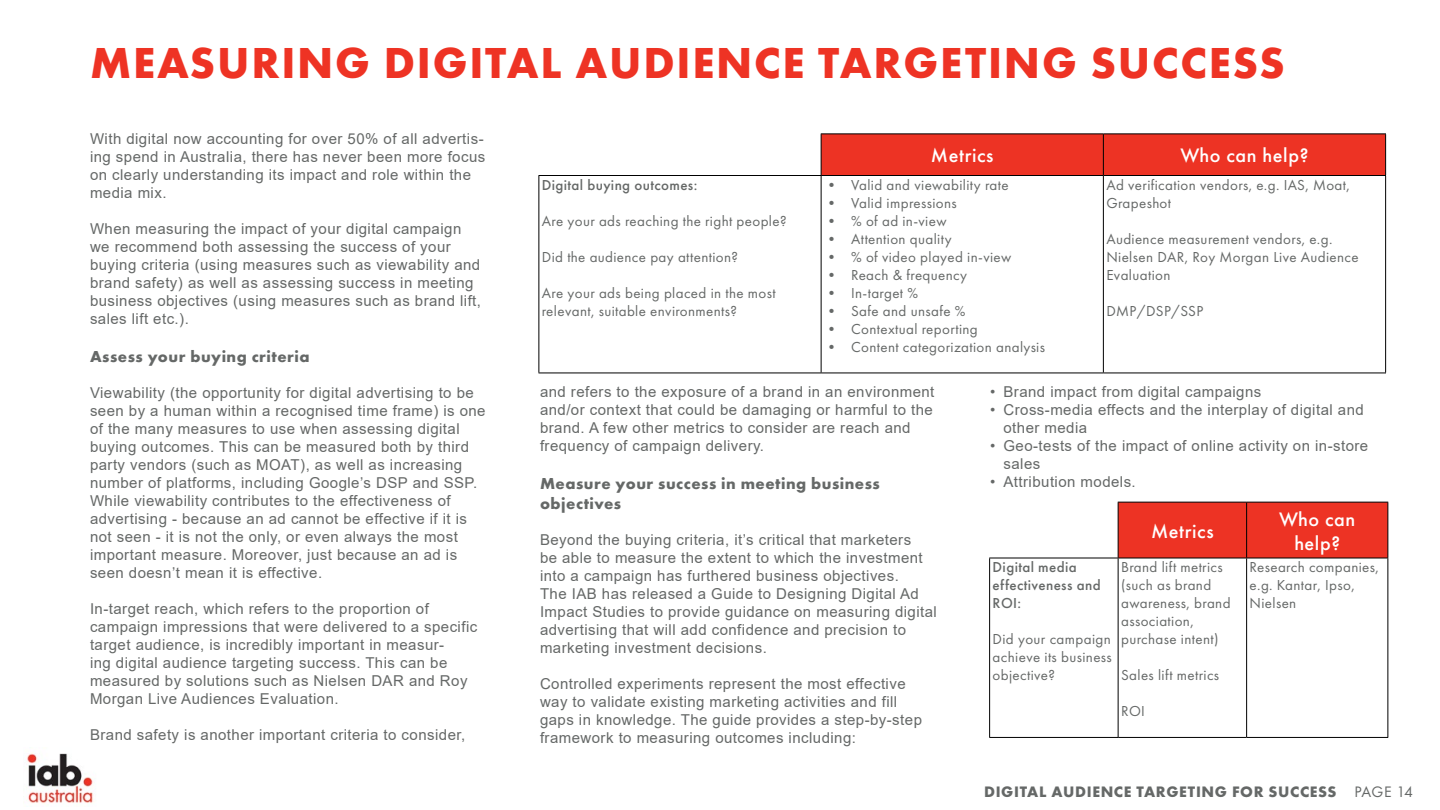
<style>
.page{position:relative;width:1440px;height:810px;background:#fff}
.page>*{position:absolute;margin:0;border:0;box-sizing:border-box;transform-origin:0 0}
.HEAD__red{font:700 45px "Futura PT";letter-spacing:.04em;color:#ee3324}
.Graph_Head_1{font:500 20.25px "Futura PT";letter-spacing:.03em;color:#fff}
.SubHead{font:700 16.5px/19.8px "Futura PT";letter-spacing:.03em;color:#656867}
.t1{font:700 15.75px "Futura PT";letter-spacing:.04em;color:#656867}
.Grey_body_Main{font:15px/18px "Arial";letter-spacing:.03em;color:#656867}
.Graph_body_20{font:15px/18px "Futura PT";letter-spacing:.025em;color:#656867}
.Graph_body_20-2{font:500 15px/18px "Futura PT";letter-spacing:.025em;color:#656867}
.s1{font-weight:400}
</style>
<div class="page">
<div style="left:822px;top:135px;width:563px;height:40px;background:#ed3324"></div>
<hr style="left:821px;top:134px;width:282px;height:1px;background:#000">
<hr style="left:821px;top:134px;width:1px;height:41px;background:#000">
<hr style="left:1103px;top:134px;width:283px;height:1px;background:#000">
<hr style="left:1103px;top:134px;width:1px;height:41px;background:#000">
<hr style="left:1385px;top:134px;width:1px;height:41px;background:#000">
<hr style="left:538px;top:175px;width:283px;height:1px;background:#000">
<hr style="left:538px;top:176px;width:1px;height:197px;background:#000">
<hr style="left:821px;top:175px;width:282px;height:1px;background:#000">
<hr style="left:821px;top:176px;width:1px;height:197px;background:#000">
<hr style="left:1103px;top:175px;width:283px;height:1px;background:#000">
<hr style="left:1103px;top:176px;width:1px;height:197px;background:#000">
<hr style="left:1385px;top:176px;width:1px;height:197px;background:#000">
<hr style="left:538px;top:373px;width:283px;height:1px;background:#000">
<hr style="left:821px;top:373px;width:282px;height:1px;background:#000">
<hr style="left:1103px;top:373px;width:283px;height:1px;background:#000">
<div style="left:1119px;top:503px;width:269px;height:55px;background:#ed3324"></div>
<hr style="left:1118px;top:502px;width:129px;height:1px;background:#000">
<hr style="left:1118px;top:502px;width:1px;height:56px;background:#000">
<hr style="left:1247px;top:502px;width:141px;height:1px;background:#000">
<hr style="left:1246px;top:502px;width:1px;height:56px;background:#000">
<hr style="left:1388px;top:502px;width:1px;height:56px;background:#000">
<hr style="left:989px;top:558px;width:129px;height:1px;background:#000">
<hr style="left:989px;top:558px;width:1px;height:179px;background:#000">
<hr style="left:1118px;top:558px;width:129px;height:1px;background:#000">
<hr style="left:1118px;top:558px;width:1px;height:179px;background:#000">
<hr style="left:1247px;top:558px;width:141px;height:1px;background:#000">
<hr style="left:1246px;top:558px;width:1px;height:179px;background:#000">
<hr style="left:1388px;top:558px;width:1px;height:179px;background:#000">
<hr style="left:989px;top:737px;width:129px;height:1px;background:#000">
<hr style="left:1118px;top:737px;width:129px;height:1px;background:#000">
<hr style="left:1247px;top:737px;width:141px;height:1px;background:#000">
<img style="left:27px;top:753px;width:67px;height:51px">
<p class="HEAD__red" style="left:90px;top:34px;width:1196px">MEASURING DIGITAL AUDIENCE TARGETING SUCCESS</p>
<p class="Grey_body_Main" style="left:90px;top:130px;width:397px">With digital now accounting for over 50% of all advertis&shy;ing spend in Australia, there has never been more focus on clearly understanding its impact and role within the media mix.</p>
<p class="Grey_body_Main" style="left:90px;top:220px;width:393px">When measuring the impact of your digital campaign we recommend both assessing the success of your buying criteria (using measures such as viewability and brand safety) as well as assessing success in meeting business objectives (using measures such as brand lift, sales lift etc.).</p>
<p class="SubHead" style="left:90px;top:346px;width:221px">Assess your buying criteria</p>
<p class="Grey_body_Main" style="left:90px;top:384px;width:397px">Viewability (the opportunity for digital advertising to be seen by a human within a recognised time frame) is one of the many measures to use when assessing digital buying outcomes. This can be measured both by third party vendors (such as MOAT), as well as increasing number of platforms, including Google’s DSP and SSP.<br>While viewability contributes to the effectiveness of advertising - because an ad cannot be effective if it is not seen - it is not the only, or even always the most important measure. Moreover, just because an ad is seen doesn’t mean it is effective.</p>
<p class="Grey_body_Main" style="left:90px;top:600px;width:389px">In-target reach, which refers to the proportion of campaign impressions that were delivered to a specific target audience, is incredibly important in measur-<br>ing digital audience targeting success. This can be measured by solutions such as Nielsen DAR and Roy Morgan Live Audiences Evaluation.</p>
<p class="Grey_body_Main" style="left:90px;top:726px;width:377px">Brand safety is another important criteria to consider,</p>
<p class="Graph_body_20-2" style="left:542px;top:176px;width:157px">Digital buying outcomes:</p>
<p class="Graph_body_20" style="left:542px;top:212px;width:246px">Are your ads reaching the right people?</p>
<p class="Graph_body_20" style="left:542px;top:248px;width:198px">Did the audience pay attention?</p>
<p class="Graph_body_20" style="left:542px;top:284px;width:235px">Are your ads being placed in the most relevant, suitable environments?</p>
<p class="Graph_Head_1" style="left:931px;top:143px;width:64px">Metrics</p>
<p class="Graph_Head_1" style="left:1181px;top:143px;width:129px">Who can help?</p>
<p class="Graph_body_20" style="left:824px;top:176px;width:186px">• Valid and viewability rate</p>
<p class="Graph_body_20" style="left:824px;top:194px;width:134px">• Valid impressions</p>
<p class="Graph_body_20" style="left:824px;top:212px;width:124px">• % of ad in-view</p>
<p class="Graph_body_20" style="left:824px;top:230px;width:129px">• Attention quality</p>
<p class="Graph_body_20" style="left:824px;top:248px;width:189px">• % of video played in-view</p>
<p class="Graph_body_20" style="left:824px;top:266px;width:144px">• Reach &amp; frequency</p>
<p class="Graph_body_20" style="left:824px;top:284px;width:95px">• In-target %</p>
<p class="Graph_body_20" style="left:824px;top:302px;width:143px">• Safe and unsafe %</p>
<p class="Graph_body_20" style="left:824px;top:320px;width:155px">• Contextual reporting</p>
<p class="Graph_body_20" style="left:824px;top:338px;width:222px">• Content categorization analysis</p>
<p class="Graph_body_20" style="left:1106px;top:176px;width:245px">Ad verification vendors, e.g. IAS, Moat,<br>Grapeshot</p>
<p class="Graph_body_20" style="left:1106px;top:230px;width:254px">Audience measurement vendors, e.g.<br>Nielsen DAR, Roy Morgan Live Audience<br>Evaluation</p>
<p class="Graph_body_20" style="left:1106px;top:302px;width:98px">DMP/DSP/SSP</p>
<p class="Grey_body_Main" style="left:540px;top:383px;width:396px">and refers to the exposure of a brand in an environment and/or context that could be damaging or harmful to the brand. A few other metrics to consider are reach and frequency of campaign delivery.</p>
<p class="SubHead" style="left:540px;top:473px;width:341px">Measure your success in meeting business objectives</p>
<p class="Grey_body_Main" style="left:540px;top:530px;width:398px">Beyond the buying criteria, it’s critical that marketers<br>be able to measure the extent to which the investment into a campaign has furthered business objectives.<br>The IAB has released a Guide to Designing Digital Ad Impact Studies to provide guidance on measuring digital advertising that will add confidence and precision to marketing investment decisions.</p>
<p class="Grey_body_Main" style="left:540px;top:674px;width:384px">Controlled experiments represent the most effective way to validate existing marketing activities and fill gaps in knowledge. The guide provides a step-by-step framework to measuring outcomes including:</p>
<p class="Grey_body_Main" style="left:990px;top:383px;width:273px">• Brand impact from digital campaigns</p>
<p class="Grey_body_Main" style="left:1004px;top:401px;width:362px;text-indent:-14px">• Cross-media effects and the interplay of digital and other media</p>
<p class="Grey_body_Main" style="left:1004px;top:437px;width:366px;text-indent:-14px">• Geo-tests of the impact of online activity on in-store sales</p>
<p class="Grey_body_Main" style="left:990px;top:473px;width:147px">• Attribution models.</p>
<p class="Graph_body_20-2" style="left:993px;top:558px;width:110px">Digital media effectiveness and<br>ROI:</p>
<p class="Graph_body_20" style="left:993px;top:630px;width:121px;text-align:justify">Did your campaign achieve its business objective?</p>
<p class="Graph_Head_1" style="left:1151px;top:519px;width:64px">Metrics</p>
<p class="Graph_body_20" style="left:1121px;top:558px;width:111px">Brand lift metrics (such as brand awareness, brand association, purchase intent)</p>
<p class="Graph_body_20" style="left:1121px;top:666px;width:100px">Sales lift metrics</p>
<p class="Graph_body_20" style="left:1121px;top:702px;width:25px">ROI</p>
<p class="Graph_Head_1" style="left:1279px;top:507px;width:78px">Who can</p>
<p class="Graph_Head_1" style="left:1294px;top:531px;width:47px">help?</p>
<p class="Graph_body_20" style="left:1250px;top:558px;width:131px">Research companies, e.g. Kantar, Ipso,<br>Nielsen</p>
<p class="t1" style="left:984px;top:782px;width:430px">DIGITAL AUDIENCE TARGETING FOR SUCCESS <span class="s1">PAGE 14</span></p>
</div>
